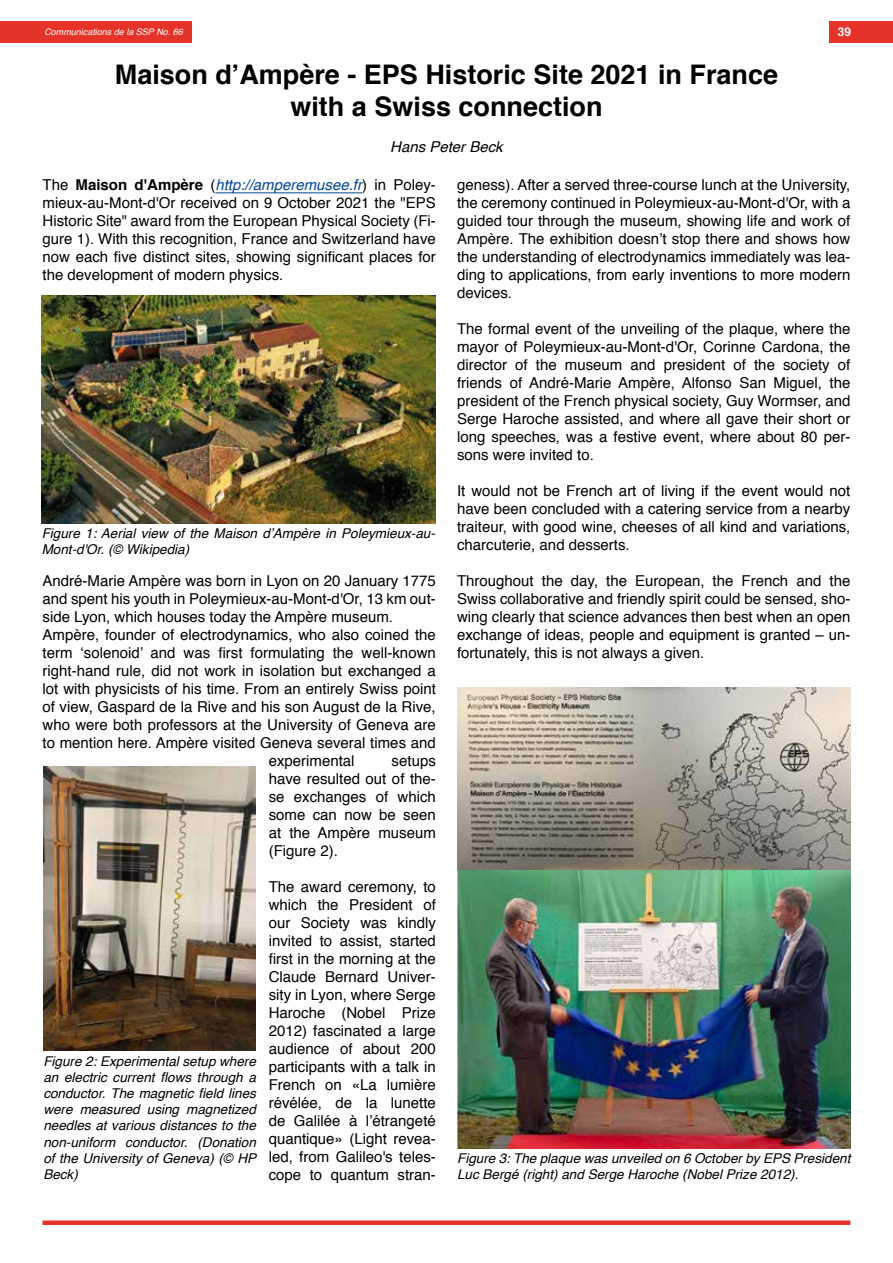
<style>
.page{position:relative;width:893px;height:1263px;background:#fff}
.page>*{position:absolute;margin:0;border:0;box-sizing:border-box;transform-origin:0 0}
.t1{font:700 27px/32.4px "Helvetica";color:#000;text-align:center}
.t2{font:15px/18px "Helvetica";color:#000;text-align:justify}
.t3{font:italic 15px "Helvetica";color:#000}
.t4{font:italic 13.5px/16.2px "Helvetica";color:#000}
.t5{font:700 12px "Helvetica";color:#fff}
.t6{font:italic 9px "Helvetica";color:#fff}
.s1{font-weight:700}
.s2{font-style:italic;color:#00489a}
</style>
<div class="page">
<div style="left:0;top:21px;width:191px;height:22px;background:#e63329"></div>
<div style="left:829px;top:21px;width:64px;height:22px;background:#e63329"></div>
<hr style="left:215px;top:192px;width:147px;height:1px;background:#00489a">
<div style="left:43px;top:1220px;width:807px;height:5px;background:#e63329"></div>
<img style="left:42px;top:296px;width:393px;height:228px">
<img style="left:43px;top:766px;width:213px;height:284px">
<img style="left:457px;top:688px;width:393px;height:460px">
<p class="t6" style="left:44px;top:25px;width:140px">Communications de la SSP No. 66</p>
<p class="t5" style="left:838px;top:22px;width:15px">39</p>
<h1 class="t1" style="left:115px;top:59px;width:665px">Maison d’Ampère - EPS Historic Site 2021 in France with a Swiss connection</h1>
<p class="t3" style="left:390px;top:135px;width:114px">Hans Peter Beck</p>
<p class="t2" style="left:43px;top:176px;width:395px">The <span class="s1">Maison d'Ampère</span> (<span class="s2">http://amperemusee.fr</span>) in Poley&shy;mieux-au-Mont-d'Or received on 9 October 2021 the "EPS Historic Site" award from the European Physical Society (Fi&shy;gure 1). With this recognition, France and Switzerland have now each five distinct sites, showing significant places for the development of modern physics.</p>
<p class="t2" style="left:457px;top:176px;width:395px">geness). After a served three-course lunch at the University, the ceremony continued in Poleymieux-au-Mont-d'Or, with a guided tour through the museum, showing life and work of Ampère. The exhibition doesn’t stop there and shows how the understanding of electrodynamics immediately was lea&shy;ding to applications, from early inventions to more modern devices.</p>
<p class="t2" style="left:457px;top:320px;width:395px">The formal event of the unveiling of the plaque, where the mayor of Poleymieux-au-Mont-d'Or, Corinne Cardona, the director of the museum and president of the society of friends of André-Marie Ampère, Alfonso San Miguel, the president of the French physical society, Guy Wormser, and Serge Haroche assisted, and where all gave their short or long speeches, was a festive event, where about 80 per&shy;sons were invited to.</p>
<p class="t2" style="left:457px;top:482px;width:395px">It would not be French art of living if the event would not have been concluded with a catering service from a nearby traiteur, with good wine, cheeses of all kind and variations, charcuterie, and desserts.</p>
<p class="t2" style="left:457px;top:572px;width:395px">Throughout the day, the European, the French and the Swiss collaborative and friendly spirit could be sensed, sho&shy;wing clearly that science advances then best when an open exchange of ideas, people and equipment is granted – un&shy;fortunately, this is not always a given.</p>
<p class="t4" style="left:42px;top:525px;width:395px">Figure 1: Aerial view of the Maison d’Ampère in Poleymieux-au-<br>Mont-d'Or. (© Wikipedia)</p>
<p class="t2" style="left:43px;top:572px;width:395px">André-Marie Ampère was born in Lyon on 20 January 1775</p>
<p class="t2" style="left:43px;top:590px;width:395px">and spent his youth in Poleymieux-au-Mont-d'Or, 13 km out-</p>
<p class="t2" style="left:43px;top:608px;width:352px">side Lyon, which houses today the Ampère museum.</p>
<p class="t2" style="left:43px;top:626px;width:395px">Ampère, founder of electrodynamics, who also coined the</p>
<p class="t2" style="left:43px;top:644px;width:395px">term ‘solenoid’ and was first formulating the well-known</p>
<p class="t2" style="left:43px;top:662px;width:395px">right-hand rule, did not work in isolation but exchanged a</p>
<p class="t2" style="left:43px;top:680px;width:395px">lot with physicists of his time. From an entirely Swiss point</p>
<p class="t2" style="left:43px;top:698px;width:395px">of view, Gaspard de la Rive and his son August de la Rive,</p>
<p class="t2" style="left:43px;top:716px;width:395px">who were both professors at the University of Geneva are</p>
<p class="t2" style="left:43px;top:734px;width:395px">to mention here. Ampère visited Geneva several times and</p>
<p class="t2" style="left:269px;top:752px;width:87px">experimental</p>
<p class="t2" style="left:269px;top:752px;width:169px;text-indent:123px">setups have resulted out of the&shy;se exchanges of which some can now be seen at the Ampère museum (Figure 2).</p>
<p class="t2" style="left:269px;top:878px;width:169px">The award ceremony, to which the President of our Society was kindly invited to assist, started first in the morning at the Claude Bernard Univer&shy;sity in Lyon, where Serge Haroche (Nobel Prize 2012) fascinated a large audience of about 200 participants with a talk in French on «La lumière révélée, de la lunette de Galilée à l’étrangeté quantique» (Light revea&shy;led, from Galileo's teles&shy;cope to quantum stran-</p>
<p class="t4" style="left:43px;top:1053px;width:214px;text-align:justify">Figure 2: Experimental setup where an electric current flows through a conductor. The magnetic field lines were measured using magnetized needles at various distances to the non-uniform conductor. (Donation of the University of Geneva) (© HP Beck)</p>
<p class="t4" style="left:457px;top:1151px;width:395px">Figure 3: The plaque was unveiled on 6 October by EPS President<br>Luc Bergé (right) and Serge Haroche (Nobel Prize 2012).</p>
</div>
